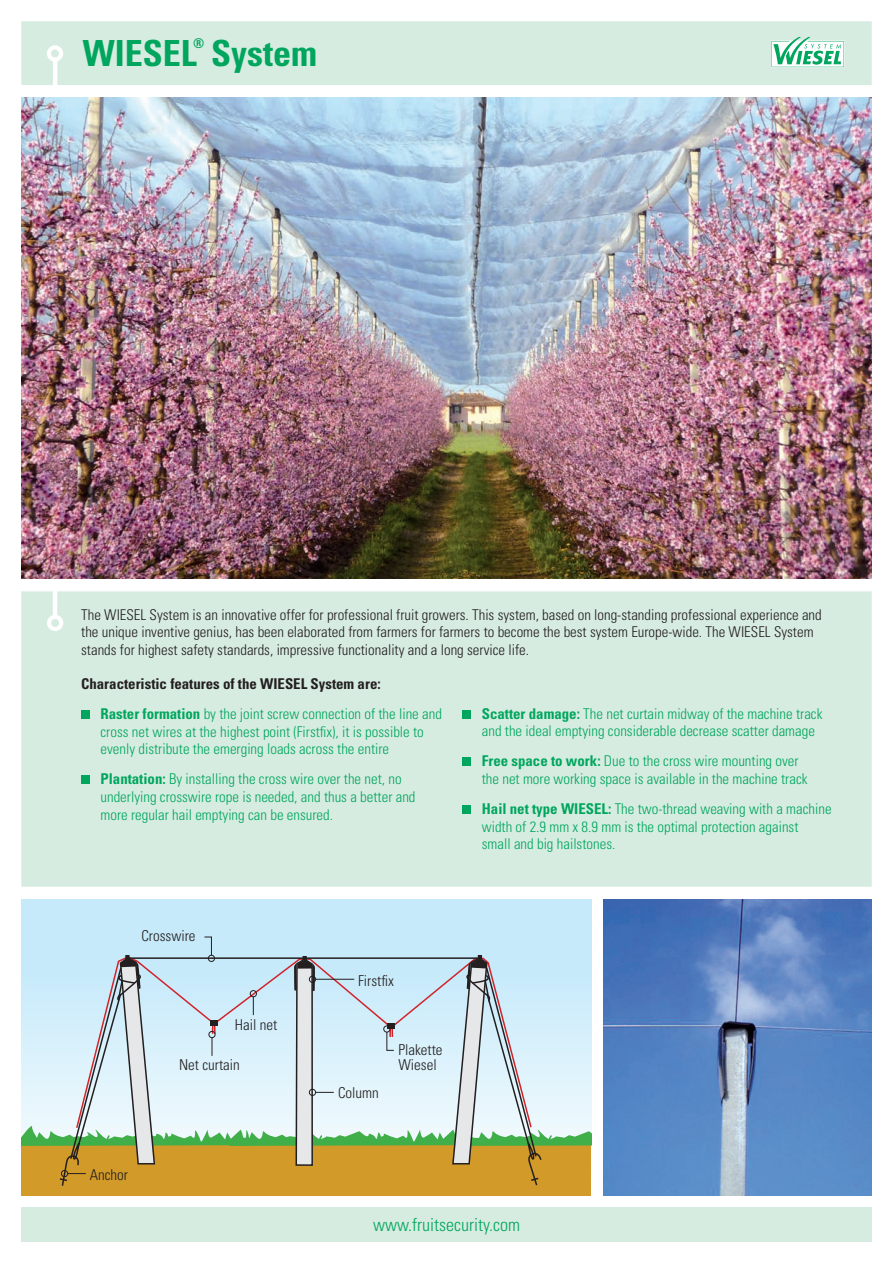
<style>
.page{position:relative;width:893px;height:1263px;background:#fff}
.page>*{position:absolute;margin:0;border:0;box-sizing:border-box;transform-origin:0 0}
.t1{font:700 condensed 36px "Univers";color:#00a65d}
.t2{font:300 condensed 18px "Univers";color:#00a65d}
.t3{font:300 condensed 15px/15px "Univers";color:#231f20}
.t4{font:300 condensed 14.85px/17.9px "Univers";color:#00a65d}
.t5{font:300 condensed 14.85px/17.9px "Univers";color:#231f20}
.t6{font:700 condensed 14.85px/29.7px "Univers";color:#231f20}
.t7{font:700 condensed 13.5px "Univers";color:#00a65d}
.s1{color:#00a65d}
.s2{font-weight:300;color:#00a65d}
.s3{font-weight:700}
</style>
<div class="page">
<div style="left:21px;top:591px;width:851px;height:296px;background:#d7ece1"></div>
<img style="left:604px;top:899px;width:268px;height:297px">
<div style="left:21px;top:900px;width:570px;height:296px;background:#c6eafa"></div>
<div style="left:21px;top:1143px;width:570px;height:53px;background:#d29a29"></div>
<div style="left:21px;top:1208px;width:851px;height:34px;background:#d7ece1"></div>
<img style="left:21px;top:98px;width:851px;height:481px">
<div style="left:21px;top:21px;width:257px;height:64px;background:#d7ece1"></div>
<div style="left:81px;top:710px;width:9px;height:9px;background:#00a65d"></div>
<div style="left:81px;top:776px;width:9px;height:8px;background:#00a65d"></div>
<div style="left:462px;top:710px;width:9px;height:9px;background:#00a65d"></div>
<div style="left:462px;top:758px;width:9px;height:8px;background:#00a65d"></div>
<div style="left:462px;top:805px;width:9px;height:9px;background:#00a65d"></div>
<div style="left:278px;top:21px;width:594px;height:64px;background:#d7ece1"></div>
<svg style="left:21px;top:937px;width:570px;height:249px"></svg>
<p class="t7" style="left:193px;top:35px;width:13px">®</p>
<h1 class="t1" style="left:83px;top:31px;width:236px">WIESEL System</h1>
<p class="t5" style="left:81px;top:605px;width:742px">The WIESEL System is an innovative offer for professional fruit growers. This system, based on long-standing professional experience and the unique inventive genius, has been elaborated from farmers for farmers to become the best system Europe-wide. The WIESEL System stands for highest safety standards, impressive functionality and a long service life.</p>
<p class="t6" style="left:101px;top:669px;width:343px;text-indent:-19px">Characteristic features of the WIESEL System are:<br><span class="s1">Raster formation</span> <span class="s2">by the joint screw connection of the line and</span></p>
<p class="t4" style="left:101px;top:722px;width:325px">cross net wires at the highest point (Firstfix), it is possible to evenly distribute the emerging loads across the entire</p>
<p class="t4" style="left:101px;top:770px;width:316px"><span class="s3">Plantation:</span> By installing the cross wire over the net, no underlying crosswire rope is needed, and thus a better and more regular hail emptying can be ensured.</p>
<p class="t4" style="left:482px;top:704px;width:342px"><span class="s3">Scatter damage:</span> The net curtain midway of the machine track and the ideal emptying considerable decrease scatter damage</p>
<p class="t4" style="left:482px;top:752px;width:327px"><span class="s3">Free space to work:</span> Due to the cross wire mounting over the net more working space is available in the machine track</p>
<p class="t4" style="left:482px;top:799px;width:351px"><span class="s3">Hail net type WIESEL:</span> The two-thread weaving with a machine width of 2.9 mm x 8.9 mm is the optimal protection against<br>small and big hailstones.</p>
<p class="t3" style="left:141px;top:928px;width:56px">Crosswire</p>
<p class="t3" style="left:235px;top:1017px;width:44px">Hail net</p>
<p class="t3" style="left:179px;top:1056px;width:62px">Net curtain</p>
<p class="t3" style="left:90px;top:1167px;width:40px">Anchor</p>
<p class="t3" style="left:358px;top:972px;width:37px">Firstfix</p>
<p class="t3" style="left:338px;top:1085px;width:42px">Column</p>
<p class="t3" style="left:398px;top:1042px;width:46px">Plakette<br>Wiesel</p>
<p class="t2" style="left:373px;top:1214px;width:149px">www.fruitsecurity.com</p>
</div>
